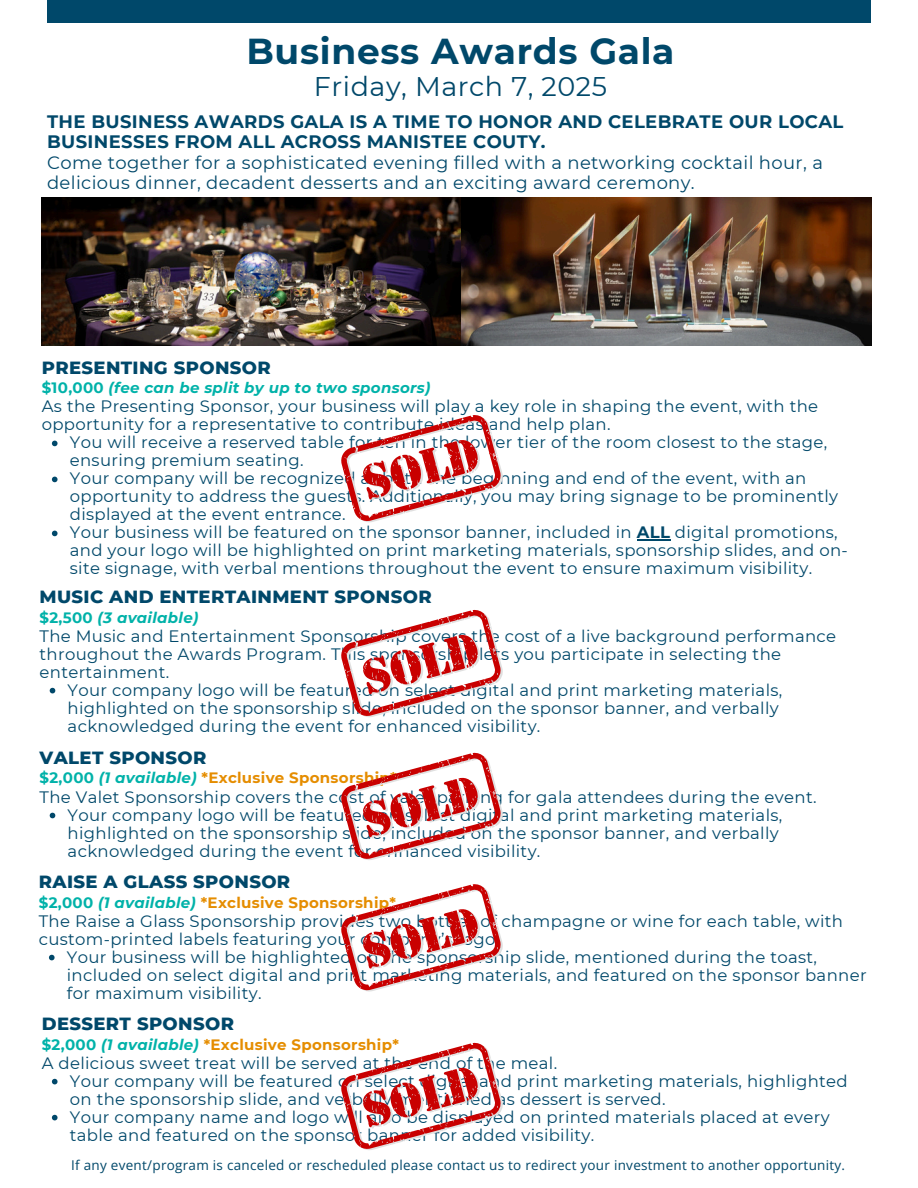
<style>
.page{position:relative;width:918px;height:1188px;background:#fff}
.page>*{position:absolute;margin:0;border:0;box-sizing:border-box;transform-origin:0 0}
.t1{font:700 36px "Montserrat";letter-spacing:.02em;color:#00486a}
.t2{font:27px "Montserrat";letter-spacing:.02em;color:#00486a}
.t3{font:18px/20.2px "Montserrat";letter-spacing:.02em;color:#00486a}
.t4{font:700 18px/20.2px "Montserrat";letter-spacing:.02em;color:#00486a}
.t5{font:800 18px "Montserrat";letter-spacing:.02em;color:#00486a}
.t6{font:16.5px/18px "Montserrat";letter-spacing:.02em;color:#00486a}
.t7{font:700 15px "Montserrat";letter-spacing:.02em;color:#e58d00}
.t8{font:italic 700 15px "Montserrat";letter-spacing:.02em;color:#00b2a9}
.t9{font:13.5px "Open Sans";letter-spacing:.02em;color:#00486a}
.s1{font-style:normal}
.s2{font-weight:700}
.s3{color:#00b2a9}
.s4{font-style:italic;color:#00b2a9}
</style>
<div class="page">
<div style="left:47px;top:0;width:824px;height:22px;background:#00486a"></div>
<img style="left:42px;top:197px;width:420px;height:149px">
<img style="left:462px;top:197px;width:409px;height:149px">
<svg style="left:52px;top:441px;width:6px;height:5px"></svg>
<svg style="left:52px;top:477px;width:6px;height:5px"></svg>
<svg style="left:52px;top:531px;width:6px;height:5px"></svg>
<hr style="left:637px;top:540px;width:33px;height:1px;background:#00486a">
<svg style="left:50px;top:688px;width:5px;height:5px"></svg>
<svg style="left:49px;top:955px;width:6px;height:5px"></svg>
<svg style="left:52px;top:1079px;width:6px;height:5px"></svg>
<svg style="left:52px;top:1115px;width:6px;height:5px"></svg>
<svg style="left:50px;top:813px;width:5px;height:5px"></svg>
<svg style="left:341px;top:415px;width:162px;height:108px"></svg>
<svg style="left:341px;top:884px;width:162px;height:108px"></svg>
<svg style="left:341px;top:752px;width:162px;height:108px"></svg>
<svg style="left:341px;top:1042px;width:162px;height:108px"></svg>
<svg style="left:341px;top:609px;width:162px;height:108px"></svg>
<h1 class="t1" style="left:246px;top:29px;width:430px">Business Awards Gala</h1>
<h1 class="t2" style="left:314px;top:70px;width:295px">Friday, March 7, 2025</h1>
<p class="t4" style="left:47px;top:112px;width:798px">THE BUSINESS AWARDS GALA IS A TIME TO HONOR AND CELEBRATE OUR LOCAL<br>BUSINESSES FROM ALL ACROSS MANISTEE COUTY.</p>
<p class="t3" style="left:47px;top:152px;width:778px">Come together for a sophisticated evening filled with a networking cocktail hour, a delicious dinner, decadent desserts and an exciting award ceremony.</p>
<p class="t5" style="left:42px;top:356px;width:231px">PRESENTING SPONSOR</p>
<p class="t8" style="left:42px;top:379px;width:390px"><span class="s1">$10,000</span> (fee can be split by up to two sponsors)</p>
<p class="t6" style="left:42px;top:398px;width:778px">As the Presenting Sponsor, your business will play a key role in shaping the event, with the opportunity for a representative to contribute ideas and help plan.</p>
<h2 class="t6" style="left:70px;top:434px;width:759px">You will receive a reserved table for ten in the lower tier of the room closest to the stage, ensuring premium seating.</h2>
<h3 class="t6" style="left:70px;top:470px;width:770px">Your company will be recognized at both the beginning and end of the event, with an opportunity to address the guests. Additionally, you may bring signage to be prominently displayed at the event entrance.</h3>
<p class="t6" style="left:70px;top:524px;width:779px">Your business will be featured on the sponsor banner, included in <span class="s2">ALL</span> digital promotions, and your logo will be highlighted on print marketing materials, sponsorship slides, and on&shy;site signage, with verbal mentions throughout the event to ensure maximum visibility.</p>
<p class="t5" style="left:40px;top:585px;width:394px">MUSIC AND ENTERTAINMENT SPONSOR</p>
<p class="t8" style="left:40px;top:608px;width:160px"><span class="s1">$2,500</span> (3 available)</p>
<p class="t6" style="left:40px;top:627px;width:798px">The Music and Entertainment Sponsorship covers the cost of a live background performance throughout the Awards Program. This sponsorship lets you participate in selecting the entertainment.</p>
<p class="t6" style="left:68px;top:681px;width:716px">Your company logo will be featured on select digital and print marketing materials, highlighted on the sponsorship slide, included on the sponsor banner, and verbally acknowledged during the event for enhanced visibility.</p>
<p class="t5" style="left:40px;top:746px;width:168px">VALET SPONSOR</p>
<h2 class="t7" style="left:40px;top:769px;width:359px"><span class="s3">$2,000</span> <span class="s4">(1 available)</span> *Exclusive Sponsorship*</h2>
<h2 class="t6" style="left:40px;top:788px;width:778px">The Valet Sponsorship covers the cost of valet parking for gala attendees during the event.</h2>
<h3 class="t6" style="left:68px;top:806px;width:716px">Your company logo will be featured on select digital and print marketing materials, highlighted on the sponsorship slide, included on the sponsor banner, and verbally acknowledged during the event for enhanced visibility.</h3>
<h2 class="t5" style="left:39px;top:870px;width:253px">RAISE A GLASS SPONSOR</h2>
<h3 class="t7" style="left:39px;top:893px;width:359px"><span class="s3">$2,000</span> <span class="s4">(1 available)</span> *Exclusive Sponsorship*</h3>
<h3 class="t6" style="left:39px;top:912px;width:806px">The Raise a Glass Sponsorship provides two bottles of champagne or wine for each table, with custom-printed labels featuring your company’s logo.</h3>
<p class="t6" style="left:67px;top:948px;width:801px">Your business will be highlighted on the sponsorship slide, mentioned during the toast, included on select digital and print marketing materials, and featured on the sponsor banner for maximum visibility.</p>
<p class="t5" style="left:42px;top:1012px;width:194px">DESSERT SPONSOR</p>
<h2 class="t7" style="left:42px;top:1035px;width:359px"><span class="s3">$2,000</span> <span class="s4">(1 available)</span> *Exclusive Sponsorship*</h2>
<h2 class="t6" style="left:42px;top:1054px;width:517px">A delicious sweet treat will be served at the end of the meal.</h2>
<h3 class="t6" style="left:70px;top:1072px;width:779px">Your company will be featured on select digital and print marketing materials, highlighted on the sponsorship slide, and verbally mentioned as dessert is served.</h3>
<p class="t6" style="left:70px;top:1108px;width:761px">Your company name and logo will also be displayed on printed materials placed at every table and featured on the sponsor banner for added visibility.</p>
<p class="t9" style="left:71px;top:1156px;width:775px">If any event/program is canceled or rescheduled please contact us to redirect your investment to another opportunity.</p>
</div>
